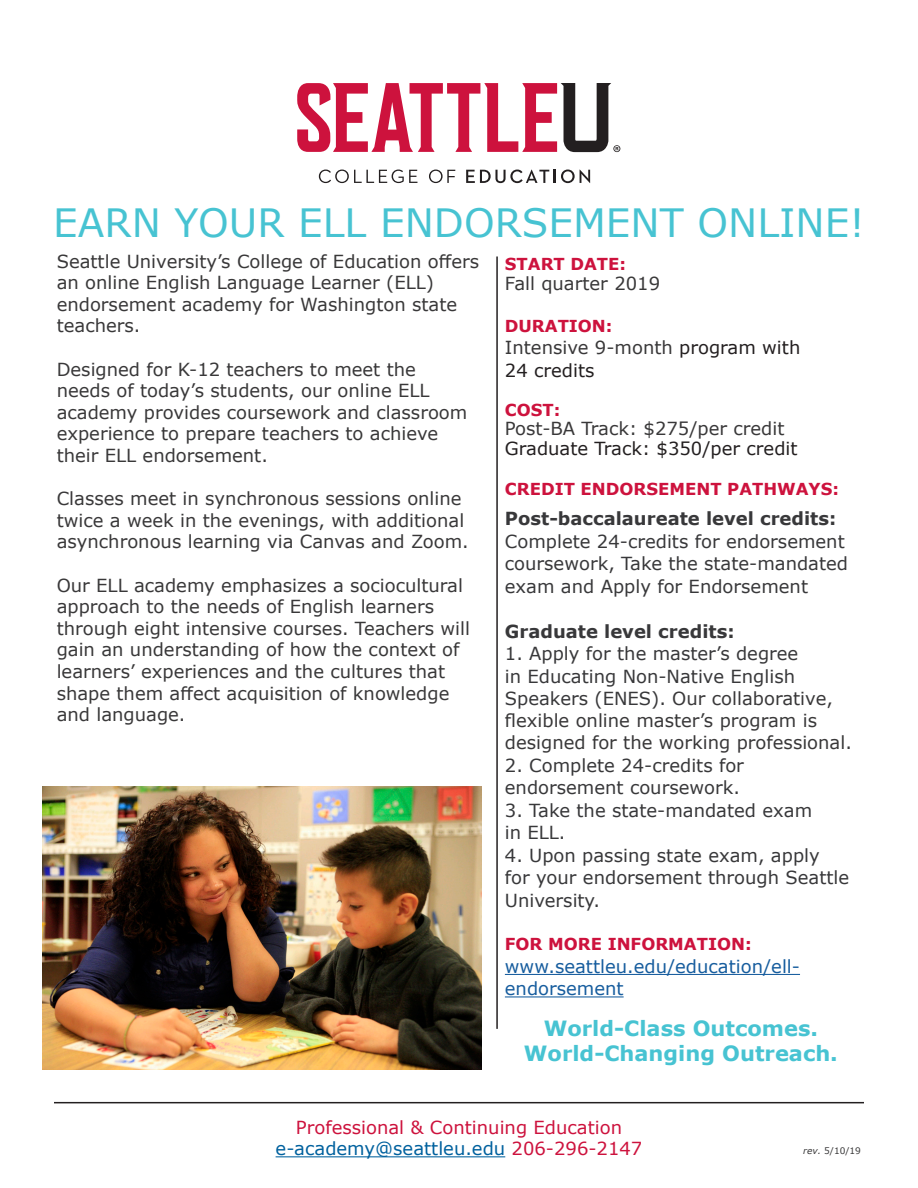
<style>
.page{position:relative;width:918px;height:1188px;background:#fff}
.page>*{position:absolute;margin:0;border:0;box-sizing:border-box;transform-origin:0 0}
.t1{font:39px "Verdana";color:#47c3d2}
.t2{font:700 21px/25.2px "Verdana";color:#47c3d2;text-align:center}
.t3{font:18px/21.6px "Verdana";color:#393839}
.t4{font:18px/22.5px "Verdana";color:#38383a}
.t5{font:700 18px "Verdana";color:#38383a}
.t6{font:18px/22.5px "Verdana";color:#175d9e}
.t7{font:18px "Verdana";color:#231f20}
.t8{font:18px "Verdana";color:#01619e}
.t9{font:18px "Verdana";color:#cd123d}
.t10{font:700 16.5px "Verdana";color:#cd123d}
.t11{font:9px "Verdana";color:#393839}
.s1{color:#231f20}
.s2{color:#38383a}
.s3{color:#cd123d}
.s4{font-style:italic}
</style>
<div class="page">
<hr style="left:505px;top:974px;width:295px;height:1px;background:#175d9e">
<hr style="left:505px;top:996px;width:119px;height:1px;background:#175d9e">
<hr style="left:276px;top:1156px;width:229px;height:1px;background:#01619e">
<svg style="left:297px;top:83px;width:323px;height:69px"></svg>
<svg style="left:319px;top:170px;width:98px;height:13px"></svg>
<svg style="left:429px;top:170px;width:26px;height:13px"></svg>
<svg style="left:466px;top:170px;width:124px;height:13px"></svg>
<img style="left:42px;top:786px;width:439px;height:283px">
<hr style="left:54px;top:1102px;width:810px;height:1px;background:#231f20">
<hr style="left:496px;top:256px;width:2px;height:773px;background:#231f20">
<p class="t1" style="left:53px;top:196px;width:813px">EARN YOUR ELL ENDORSEMENT ONLINE!</p>
<p class="t3" style="left:57px;top:250px;width:424px">Seattle University’s College of Education offers an online English Language Learner (ELL) endorsement academy for Washington state teachers.</p>
<p class="t3" style="left:57px;top:358px;width:412px">Designed for K-12 teachers to meet the needs of today’s students, our online ELL academy provides coursework and classroom experience to prepare teachers to achieve their ELL endorsement.</p>
<p class="t3" style="left:57px;top:488px;width:414px">Classes meet in synchronous sessions online twice a week in the evenings, with additional asynchronous learning via Canvas and Zoom.</p>
<p class="t3" style="left:57px;top:574px;width:415px">Our ELL academy emphasizes a sociocultural approach to the needs of English learners through eight intensive courses. Teachers will gain an understanding of how the context of learners’ experiences and the cultures that shape them affect acquisition of knowledge and language.</p>
<p class="t10" style="left:505px;top:253px;width:123px">START DATE:</p>
<p class="t3" style="left:505px;top:272px;width:157px">Fall quarter 2019</p>
<p class="t10" style="left:505px;top:314px;width:109px">DURATION:</p>
<p class="t3" style="left:505px;top:337px;width:297px">Intensive 9-month <span class="s1">program with</span></p>
<p class="t7" style="left:505px;top:358px;width:91px">24 credits</p>
<p class="t10" style="left:505px;top:398px;width:57px">COST:</p>
<p class="t3" style="left:505px;top:418px;width:281px">Post-BA Track: $275/per credit</p>
<p class="t7" style="left:505px;top:436px;width:294px">Graduate Track: $350/per credit</p>
<p class="t10" style="left:505px;top:478px;width:336px">CREDIT ENDORSEMENT PATHWAYS:</p>
<p class="t5" style="left:505px;top:506px;width:333px">Post-baccalaureate level credits:</p>
<p class="t4" style="left:505px;top:530px;width:345px">Complete 24-credits for endorsement coursework, Take the state-mandated exam and Apply for Endorsement</p>
<p class="t5" style="left:505px;top:618px;width:231px">Graduate level credits:</p>
<p class="t3" style="left:505px;top:642px;width:349px;line-height:22.2px"><span class="s2">1. Apply for the master’s degree<br>in Educating Non-Native English Speakers (ENES).</span> Our collaborative, flexible online master’s program is designed for the working professional.</p>
<p class="t4" style="left:505px;top:754px;width:241px">2. Complete 24-credits for endorsement coursework.</p>
<p class="t4" style="left:505px;top:799px;width:309px">3. Take the state-mandated exam</p>
<p class="t4" style="left:505px;top:821px;width:62px">in ELL.</p>
<p class="t4" style="left:505px;top:844px;width:346px">4. Upon passing state exam, apply for your endorsement through Seattle<br>University.</p>
<p class="t10" style="left:505px;top:933px;width:248px">FOR MORE INFORMATION:</p>
<p class="t6" style="left:505px;top:955px;width:297px">www.seattleu.edu/education/ell&shy;endorsement</p>
<p class="t2" style="left:524px;top:1015px;width:315px">World-Class Outcomes.<br>World-Changing Outreach.</p>
<p class="t9" style="left:296px;top:1115px;width:328px">Professional &amp; Continuing Education</p>
<p class="t8" style="left:276px;top:1136px;width:368px">e-academy@seattleu.edu <span class="s3">206-296-2147</span></p>
<p class="t11" style="left:803px;top:1145px;width:59px"><span class="s4">rev.</span> 5/10/19</p>
</div>
